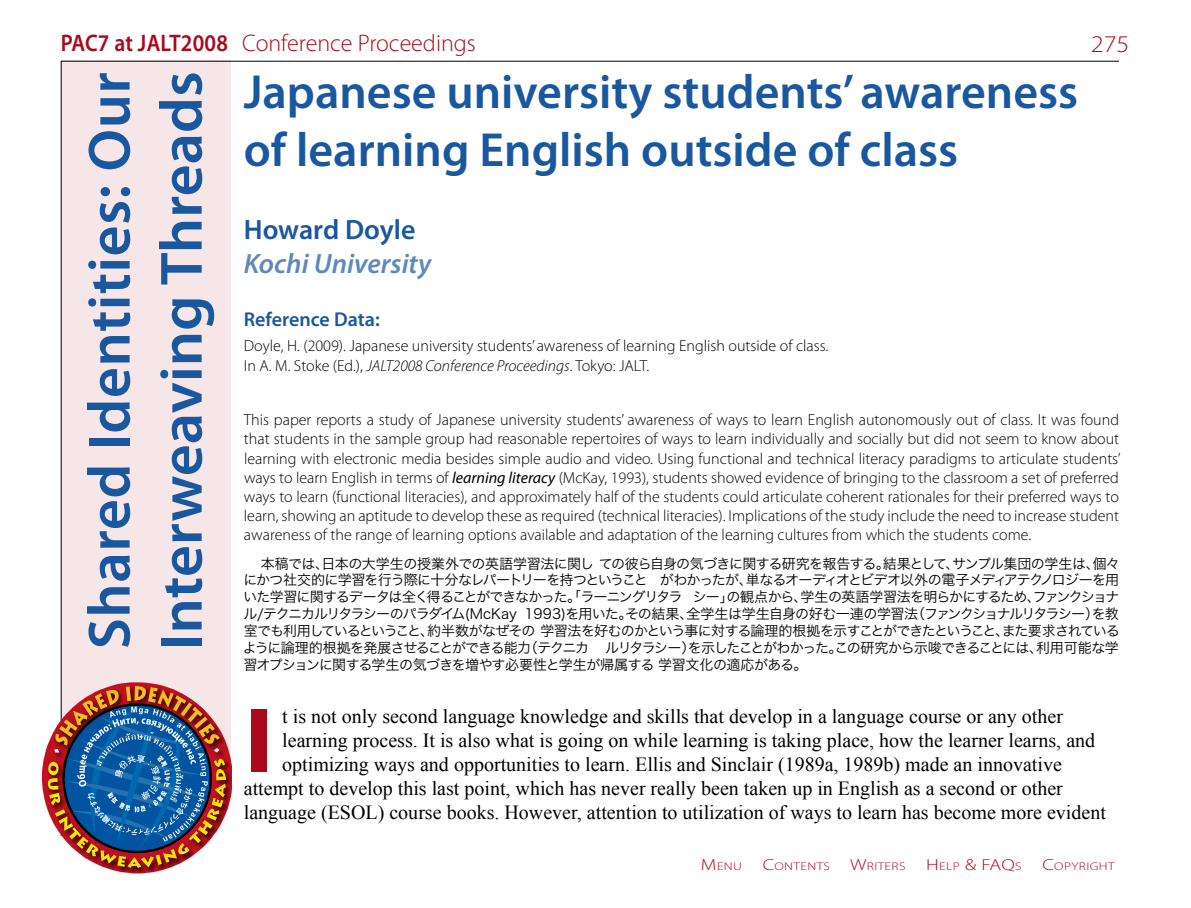
<style>
.page{position:relative;width:1191px;height:908px;background:#fff}
.page>*{position:absolute;margin:0;border:0;box-sizing:border-box;transform-origin:0 0}
.t1{font:700 87px "Arial";color:#ab081d;scale:1.25 1}
.t2{font:600 60px/72px "Myriad Pro";letter-spacing:.005em;color:#19579f}
.t3{font:600 48px/57.6px "Myriad Pro";color:#19579f}
.t4{font:italic 600 28px "Myriad Pro";color:#5e89bc}
.t5{font:600 28px "Myriad Pro";color:#19579f}
.t6{font:300 24px "Myriad Pro";color:#ab081d}
.t7{font:300 24px "Myriad Pro";color:#ab081d;scale:1.1 1}
.t8{font:20px "Times New Roman";color:#000}
.t9{font:600 20px "Myriad Pro";color:#19579f}
.t10{font:300 16px/19.2px "Myriad Pro";color:#000}
.t11{font:300 16px "Myriad Pro";color:#ab081d;scale:1.25 1}
.t12{font:14px/16.8px "Hira Kaku Pro W3";letter-spacing:-.04em;color:#000;text-align:justify}
.t13{font:300 11.2px "Myriad Pro";letter-spacing:.03em;color:#ab081d;scale:1.25 1}
.s1{font-weight:600}
.s2{font-style:italic}
.s3{font-weight:400;font-style:italic}
.s4{font-size:16px}
.s5{font-size:11.2px}
</style>
<div class="page">
<div style="left:61px;top:61px;width:170px;height:702px;background:#f6e6e8"></div>
<hr style="left:61px;top:61px;width:1px;height:774px;background:#000">
<hr style="left:61px;top:61px;width:1058px;height:1px;background:#000">
<svg style="left:42px;top:682px;width:190px;height:191px"></svg>
<h3 class="t6" style="left:61px;top:28px;width:417px"><span class="s1">PAC7 at JALT2008</span> Conference Proceedings</h3>
<h3 class="t3" style="left:244px;top:62px;width:836px">Japanese university students’ awareness of learning English outside of class</h3>
<h3 class="t7" style="left:1090px;top:29px;width:37px">275</h3>
<h2 class="t2" style="left:72px;top:650px;width:580px;rotate:-90deg">Shared Identities: Our<br>Interweaving Threads</h2>
<h3 class="t5" style="left:244px;top:212px;width:173px">Howard Doyle</h3>
<h3 class="t4" style="left:244px;top:245px;width:189px">Kochi University</h3>
<p class="t9" style="left:244px;top:307px;width:137px">Reference Data:</p>
<p class="t10" style="left:244px;top:336px;width:586px">Doyle, H. (2009). Japanese university students’ awareness of learning English outside of class.<br>In A. M. Stoke (Ed.), <span class="s2">JALT2008 Conference Proceedings</span>. Tokyo: JALT.</p>
<p class="t10" style="left:244px;top:410px;width:878px;text-align:justify">This paper reports a study of Japanese university students’ awareness of ways to learn English autonomously out of class. It was found that students in the sample group had reasonable repertoires of ways to learn individually and socially but did not seem to know about learning with electronic media besides simple audio and video. Using functional and technical literacy paradigms to articulate students’ ways to learn English in terms of <span class="s3">learning literacy</span> (McKay, 1993), students showed evidence of bringing to the classroom a set of preferred ways to learn (functional literacies), and approximately half of the students could articulate coherent rationales for their preferred ways to learn, showing an aptitude to develop these as required (technical literacies). Implications of the study include the need to increase student awareness of the range of learning options available and adaptation of the learning cultures from which the students come.</p>
<p class="t12" style="left:243px;top:553px;width:878px;text-indent:18px">本稿では、日本の大学生の授業外での英語学習法に関し ての彼ら自身の気づきに関する研究を報告する。結果として、サンプル集団の学生は、個々にかつ社交的に学習を行う際に十分なレパートリーを持つということ がわかったが、単なるオーディオとビデオ以外の電子メディアテクノロジーを用いた学習に関するデータは全く得ることができなかった。「ラーニングリタラ シー」の観点から、学生の英語学習法を明らかにするため、ファンクショナル/テクニカルリタラシーのパラダイム(McKay 1993)を用いた。その結果、全学生は学生自身の好む一連の学習法（ファンクショナルリタラシー）を教室でも利用しているということ、約半数がなぜその 学習法を好むのかという事に対する論理的根拠を示すことができたということ、また要求されているように論理的根拠を発展させることができる能力（テクニカ ルリタラシー）を示したことがわかった。この研究から示唆できることには、利用可能な学習オプションに関する学生の気づきを増やす必要性と学生が帰属する 学習文化の適応がある。</p>
<h1 class="t1" style="left:244px;top:691px;width:26px">I</h1>
<p class="t8" style="left:282px;top:704px;width:782px">t is not only second language knowledge and skills that develop in a language course or any other</p>
<p class="t8" style="left:282px;top:728px;width:814px">learning process. It is also what is going on while learning is taking place, how the learner learns, and</p>
<p class="t8" style="left:282px;top:752px;width:781px">optimizing ways and opportunities to learn. Ellis and Sinclair (1989a, 1989b) made an innovative</p>
<p class="t8" style="left:244px;top:776px;width:820px">attempt to develop this last point, which has never really been taken up in English as a second or other</p>
<p class="t8" style="left:244px;top:800px;width:863px">language (ESOL) course books. However, attention to utilization of ways to learn has become more evident</p>
<p class="t13" style="left:701px;top:859px;width:34px"><span class="s4">M</span>enu</p>
<p class="t13" style="left:763px;top:859px;width:55px"><span class="s4">C</span>ontents</p>
<p class="t13" style="left:850px;top:859px;width:46px"><span class="s4">W</span>riters</p>
<p class="t11" style="left:926px;top:854px;width:78px">H<span class="s5">elp</span> &amp; FAQ<span class="s5">s</span></p>
<p class="t13" style="left:1042px;top:859px;width:59px"><span class="s4">C</span>opyright</p>
</div>
